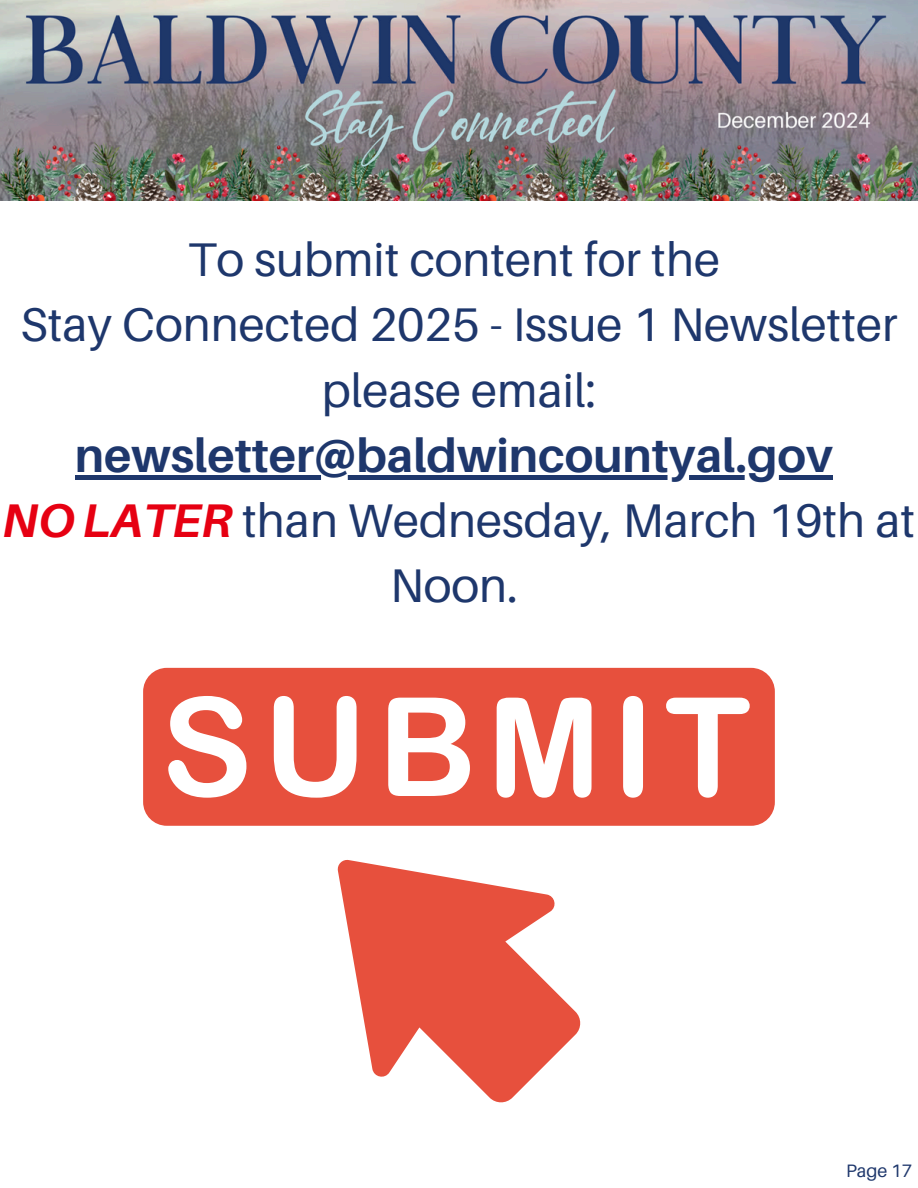
<style>
.page{position:relative;width:918px;height:1188px;background:#fff}
.page>*{position:absolute;margin:0;border:0;box-sizing:border-box;transform-origin:0 0}
.t1{font:47.25px/65.2px "Aileron";color:#1e376c;text-align:center}
.t2{font:700 47.25px/65.2px "Aileron";color:#1e376c;text-align:center}
.t3{font:18px "Aileron";color:#1e376c}
.s1{font-style:italic;color:#e60012}
.s2{font-weight:400}
</style>
<div class="page">
<svg style="left:143px;top:668px;width:632px;height:158px;fill:#e7503d"></svg>
<svg style="left:408px;top:752px;width:42px;height:29px"></svg>
<svg style="left:337px;top:859px;width:244px;height:244px;fill:#e7503d"></svg>
<div style="left:75px;top:475px;width:758px;height:5px;background:#1e376c"></div>
<img style="left:0;top:0;width:918px;height:200px">
<h1 class="t1" style="left:20px;top:226px;width:879px">To submit content for the<br>Stay Connected 2025 - Issue 1 Newsletter please email:</h1>
<p class="t2" style="left:3px;top:422px;width:914px">newsletter@baldwincountyal.gov<br><span class="s1">NO LATER</span> <span class="s2">than Wednesday, March 19th at<br>Noon.</span></p>
<p class="t3" style="left:846px;top:1160px;width:68px">Page 17</p>
</div>
